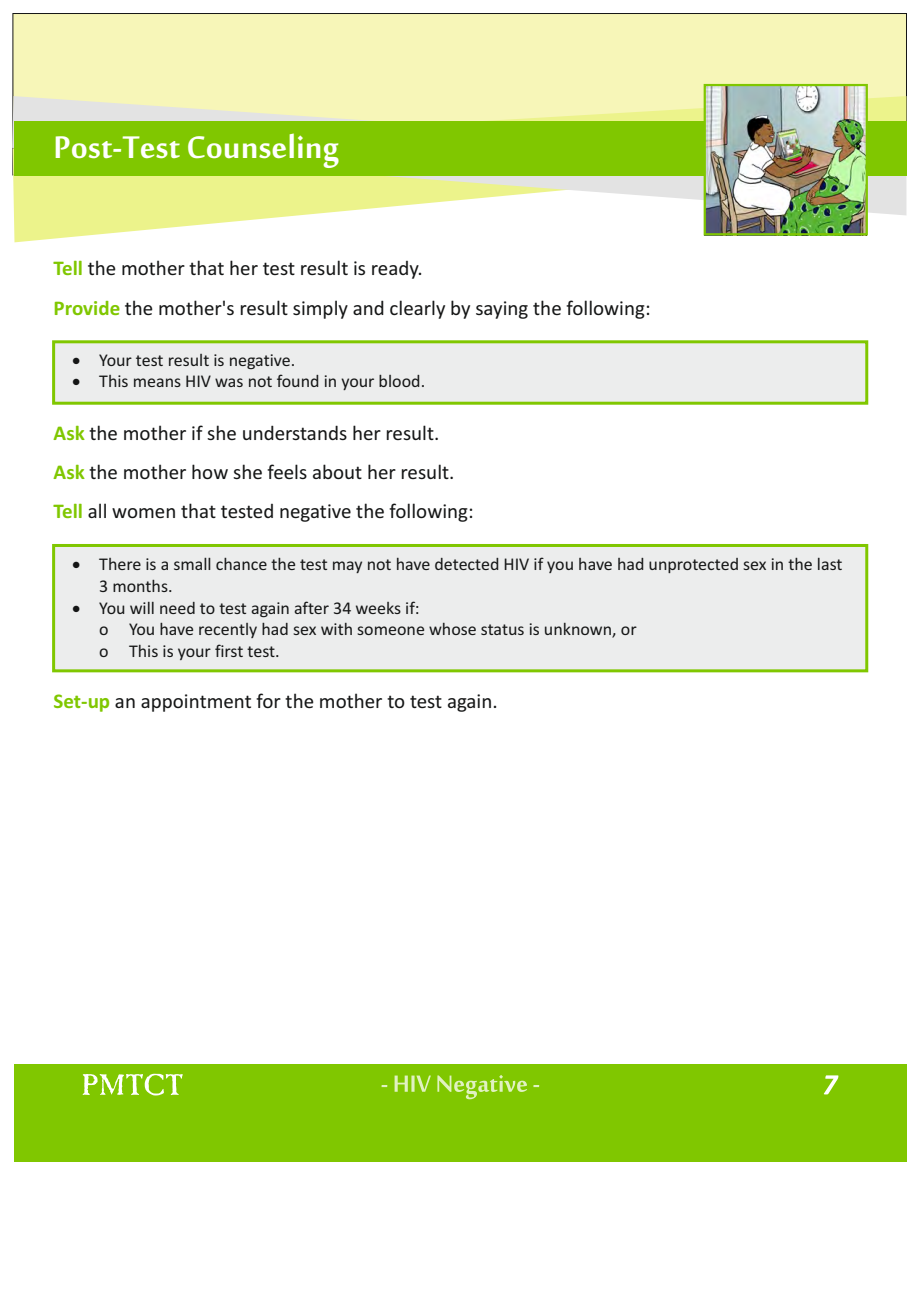
<style>
.page{position:relative;width:920px;height:1290px;background:#fff}
.page>*{position:absolute;margin:0;border:0;box-sizing:border-box;transform-origin:0 0}
.t1{font:48px "Mool Boran";color:#fff}
.t2{font:21px/39.2px "Calibri";color:#151616}
.t3{font:18px/21.3px "Calibri";color:#151616}
.s1{font-weight:700;color:#80c700}
</style>
<div class="page">
<div style="left:13px;top:13px;width:894px;height:162px;background:#f7f6b8;border:1px solid #151616"></div>
<svg style="left:14px;top:215px;width:892px;height:27px"></svg>
<svg style="left:12px;top:96px;width:894px;height:119px"></svg>
<div style="left:14px;top:122px;width:892px;height:54px;background:#80c700"></div>
<div style="left:14px;top:1064px;width:892px;height:97px;background:#80c700"></div>
<svg style="left:824px;top:1075px;width:14px;height:19px"></svg>
<svg style="left:83px;top:1074px;width:100px;height:21px"></svg>
<svg style="left:381px;top:1075px;width:158px;height:24px"></svg>
<img style="left:707px;top:87px;width:158px;height:145px">
<div style="left:704px;top:84px;width:164px;height:151px;border:2px solid #80c700"></div>
<div style="left:52px;top:340px;width:816px;height:65px;background:#eceded;border:3px solid #80c700"></div>
<div style="left:52px;top:544px;width:816px;height:128px;background:#eceded;border:3px solid #80c700"></div>
<h1 class="t1" style="left:54px;top:113px;width:287px">Post-Test Counseling</h1>
<p class="t2" style="left:54px;top:251px;width:599px"><span class="s1">Tell</span> the mother that her test result is ready.<br><span class="s1">Provide</span> the mother's result simply and clearly by saying the following:</p>
<p class="t3" style="left:72px;top:350px;width:225px">• Your test result is negative.</p>
<p class="t3" style="left:72px;top:372px;width:354px">• This means HIV was not found in your blood.</p>
<p class="t2" style="left:54px;top:415px;width:422px"><span class="s1">Ask</span> the mother if she understands her result.<br><span class="s1">Ask</span> the mother how she feels about her result.<br><span class="s1">Tell</span> all women that tested negative the following:</p>
<p class="t3" style="left:99px;top:554px;width:745px;line-height:21.9px;text-indent:-27px">• There is a small chance the test may not have detected HIV if you have had unprotected sex in the last<br>3 months.</p>
<p class="t3" style="left:99px;top:599px;width:539px;text-indent:-27px">• You will need to test again after 34 weeks if:<br>o You have recently had sex with someone whose status is unknown, or o This is your first test.</p>
<p class="t2" style="left:54px;top:683px;width:446px"><span class="s1">Set-up</span> an appointment for the mother to test again.</p>
</div>
